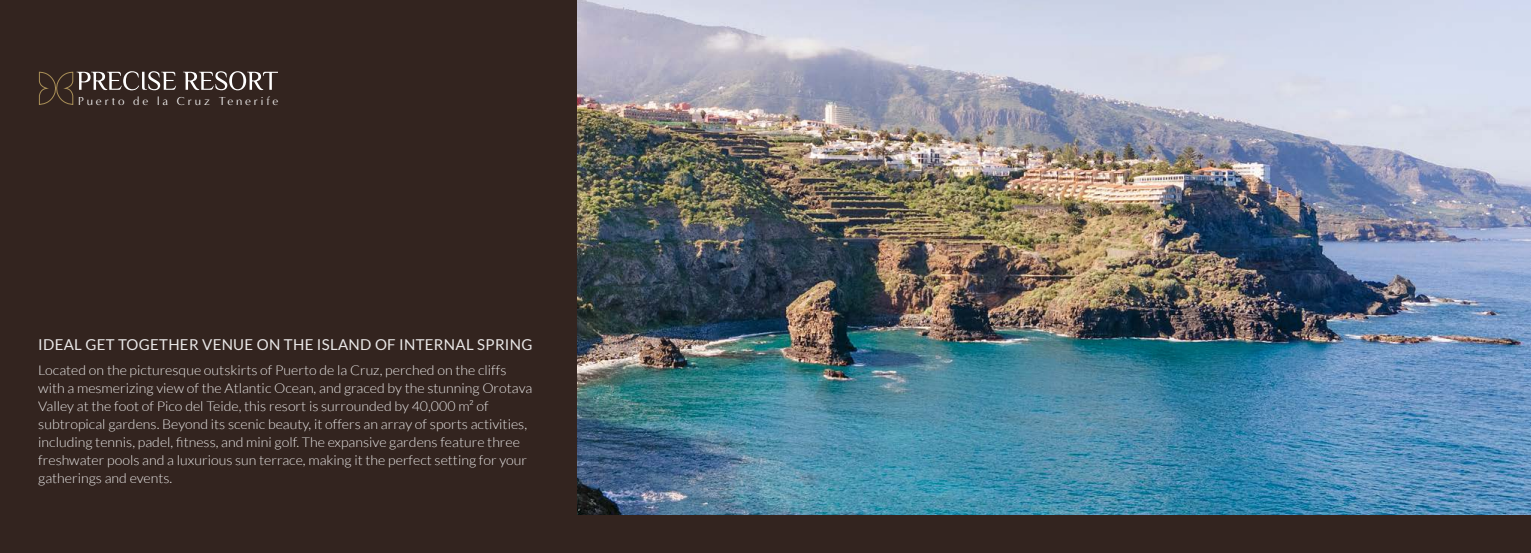
<style>
.page{position:relative;width:1531px;height:553px;background:#33241f}
.page>*{position:absolute;margin:0;border:0;box-sizing:border-box;transform-origin:0 0}
.t1{font:15px "Lato";letter-spacing:.02em;color:#fff}
.t2{font:300 13.5px/18px "Lato";color:#fff;scale:1.05 1}
.t3{font:11.85px "Minerva Modern";letter-spacing:.24em;color:#fff}
</style>
<div class="page">
<img style="left:577px;top:0;width:954px;height:514px">
<svg style="left:38px;top:71px;width:138px;height:34px"></svg>
<svg style="left:183px;top:71px;width:95px;height:19px"></svg>
<p class="t3" style="left:78px;top:94px;width:202px">Puerto de la Cruz Tenerife</p>
<p class="t1" style="left:38px;top:336px;width:496px">IDEAL GET TOGETHER VENUE ON THE ISLAND OF INTERNAL SPRING</p>
<p class="t2" style="left:38px;top:361px;width:472px">Located on the picturesque outskirts of Puerto de la Cruz, perched on the cliffs with a mesmerizing view of the Atlantic Ocean, and graced by the stunning Orotava Valley at the foot of Pico del Teide, this resort is surrounded by 40,000 m² of subtropical gardens. Beyond its scenic beauty, it offers an array of sports activities, including tennis, padel, fitness, and mini golf. The expansive gardens feature three freshwater pools and a luxurious sun terrace, making it the perfect setting for your gatherings and events.</p>
</div>
